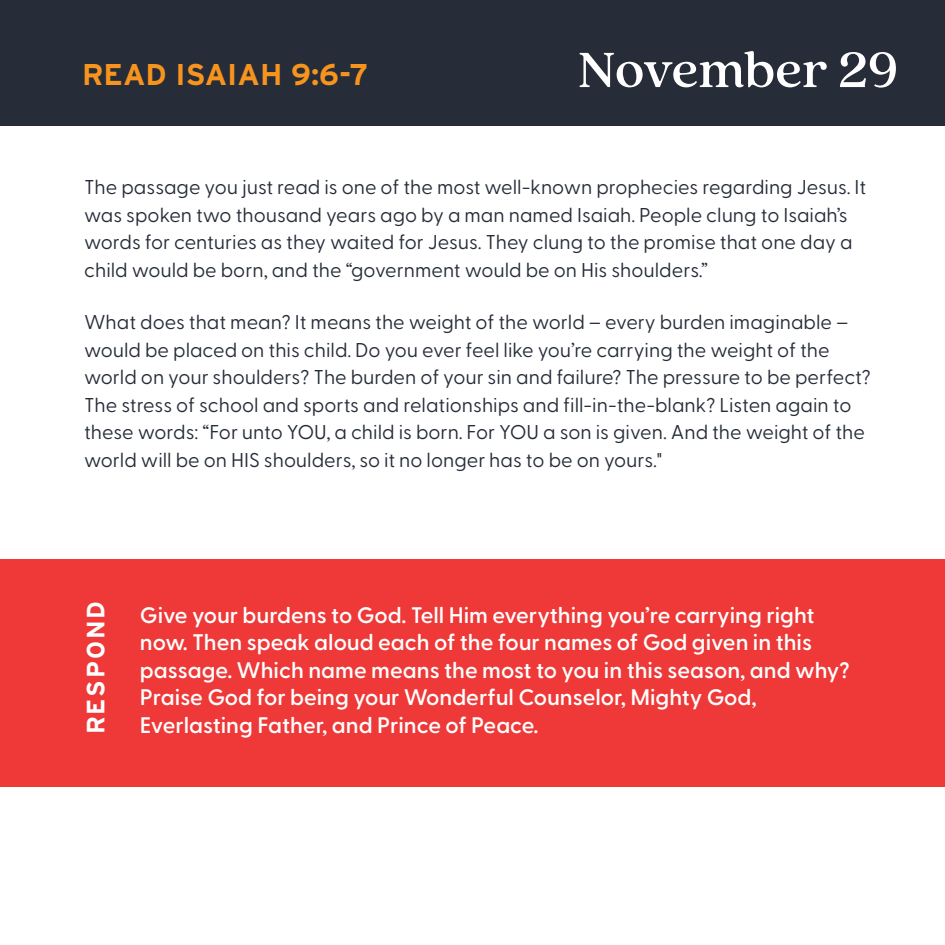
<style>
.page{position:relative;width:945px;height:945px;background:#fff}
.page>*{position:absolute;margin:0;border:0;box-sizing:border-box;transform-origin:0 0}
.t1{font:500 55px "Quincy CF";letter-spacing:-.01em;color:#fff}
.t2{font:700 30px "Interstate";color:#f7941d}
.t3{font:700 25px "Interstate";letter-spacing:.08em;color:#fff}
.t4{font:600 22.5px/27.5px "Greycliff CF";color:#fff}
.t5{font:20px/27.5px "Greycliff CF";color:#262d39}
</style>
<div class="page">
<div style="left:0;top:0;width:945px;height:125px;background:#262d39"></div>
<div style="left:0;top:559px;width:945px;height:228px;background:#ee3938"></div>
<h2 class="t2" style="left:82px;top:56px;width:288px">READ ISAIAH 9:6-7</h2>
<h1 class="t1" style="left:578px;top:43px;width:321px">November 29</h1>
<p class="t5" style="left:84px;top:174px;width:783px">The passage you just read is one of the most well-known prophecies regarding Jesus. It was spoken two thousand years ago by a man named Isaiah. People clung to Isaiah’s words for centuries as they waited for Jesus. They clung to the promise that one day a child would be born, and the “government would be on His shoulders.”</p>
<p class="t5" style="left:84px;top:309px;width:788px">What does that mean? It means the weight of the world – every burden imaginable – would be placed on this child. Do you ever feel like you’re carrying the weight of the world on your shoulders? The burden of your sin and failure? The pressure to be perfect?<br>The stress of school and sports and relationships and fill-in-the-blank? Listen again to these words: “For unto YOU, a child is born. For YOU a son is given. And the weight of the world will be on HIS shoulders, so it no longer has to be on yours."</p>
<p class="t3" style="left:80px;top:734px;width:135px;rotate:-90deg">RESPOND</p>
<p class="t4" style="left:140px;top:603px;width:711px">Give your burdens to God. Tell Him everything you’re carrying right now. Then speak aloud each of the four names of God given in this passage. Which name means the most to you in this season, and why?<br>Praise God for being your Wonderful Counselor, Mighty God, Everlasting Father, and Prince of Peace.</p>
</div>
